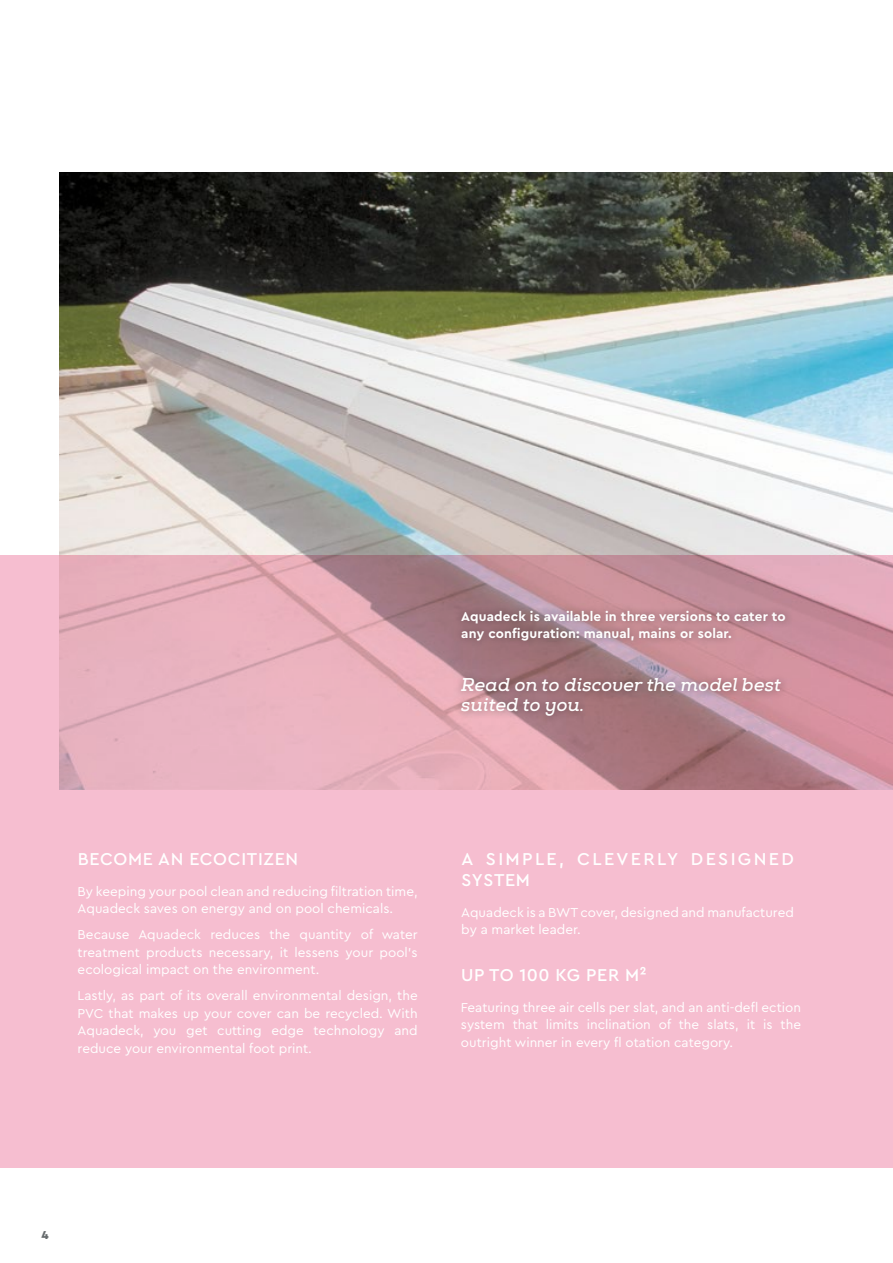
<style>
.page{position:relative;width:893px;height:1263px;background:#fff}
.page>*{position:absolute;margin:0;border:0;box-sizing:border-box;transform-origin:0 0}
.t1{font:italic 700 18px/19.8px "Nexa Slab";letter-spacing:.01em;color:#fff}
.t2{font:500 18px "Cera PRO";letter-spacing:.04em;color:#fff}
.t3{font:500 18px/21px "Cera PRO";letter-spacing:.13em;color:#fff}
.t4{font:13.5px/17.5px "Cera PRO";color:#fff;text-align:justify}
.t5{font:700 13.5px/16.5px "Cera PRO";letter-spacing:.01em;color:#fff}
.t6{font:900 12px "Cera PRO";color:#676c6e}
</style>
<div class="page">
<div style="left:0;top:555px;width:893px;height:612px;background:#f6bed0"></div>
<img style="left:60px;top:173px;width:833px;height:616px">
<div style="left:454px;top:603px;width:339px;height:121px;background:#000;opacity:.4"></div>
<p class="t5" style="left:461px;top:608px;width:326px">Aquadeck is available in three versions to cater to any configuration: manual, mains or solar.</p>
<h1 class="t1" style="left:461px;top:676px;width:321px">Read on to discover the model best suited to you.</h1>
<h1 class="t2" style="left:78px;top:847px;width:222px">BECOME AN ECOCITIZEN</h1>
<p class="t4" style="left:78px;top:882px;width:342px">By keeping your pool clean and reducing filtration time,<br>Aquadeck saves on energy and on pool chemicals.</p>
<p class="t4" style="left:78px;top:925px;width:342px">Because Aquadeck reduces the quantity of water treatment products necessary, it lessens your pool’s ecological impact on the environment.</p>
<p class="t4" style="left:78px;top:986px;width:342px">Lastly, as part of its overall environmental design, the PVC that makes up your cover can be recycled. With Aquadeck, you get cutting edge technology and reduce your environmental foot print.</p>
<h1 class="t3" style="left:461px;top:848px;width:334px">A SIMPLE, CLEVERLY DESIGNED<br>SYSTEM</h1>
<p class="t4" style="left:461px;top:903px;width:334px">Aquadeck is a BWT cover, designed and manufactured by a market leader.</p>
<h1 class="t2" style="left:461px;top:963px;width:187px">UP TO 100 KG PER M²</h1>
<p class="t4" style="left:461px;top:998px;width:342px">Featuring three air cells per slat, and an anti-defl ection system that limits inclination of the slats, it is the outright winner in every fl otation category.</p>
<p class="t6" style="left:41px;top:1227px;width:9px">4</p>
</div>
